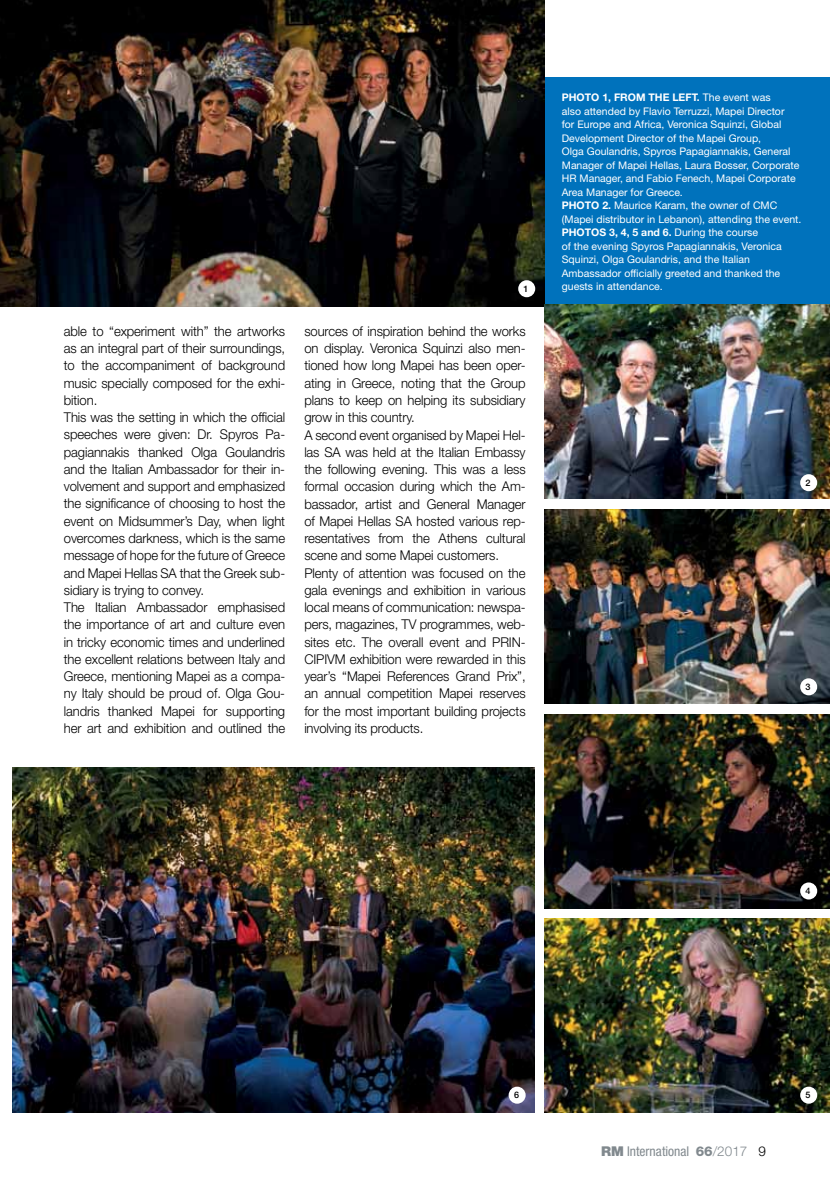
<style>
.page{position:relative;width:830px;height:1191px;background:#fff}
.page>*{position:absolute;margin:0;border:0;box-sizing:border-box;transform-origin:0 0}
.t1{font:300 13.5px/17.2px "Helvetica Neue LT Std";letter-spacing:-.01em;color:#000}
.t2{font:condensed 13.5px "Helvetica Neue LT Std";color:#81898e}
.t3{font:10.5px/13.5px "Helvetica Neue LT Std";color:#fff}
.t4{font:700 10.5px "Helvetica Neue LT Std";color:#fff}
.t5{font:500 9px "Helvetica Neue LT Std";color:#000}
.s1{font-weight:700}
.s2{font-weight:900;font-stretch:normal}
.s3{font-weight:800;font-stretch:normal}
.s4{font-weight:300;font-stretch:normal}
.s5{font-weight:300;font-stretch:normal;color:#000}
</style>
<div class="page">
<div style="left:0;top:77px;width:829px;height:230px;background:#0072bc"></div>
<img style="left:0;top:0;width:544px;height:307px">
<img style="left:13px;top:767px;width:521px;height:345px">
<img style="left:544px;top:509px;width:285px;height:195px">
<img style="left:544px;top:304px;width:285px;height:195px">
<img style="left:544px;top:714px;width:285px;height:194px">
<img style="left:544px;top:918px;width:285px;height:194px">
<div style="left:518px;top:280px;width:17px;height:17px;background:#fff;border-radius:50%"></div>
<div style="left:799px;top:474px;width:17px;height:17px;background:#fff;border-radius:50%"></div>
<div style="left:799px;top:678px;width:17px;height:17px;background:#fff;border-radius:50%"></div>
<div style="left:799px;top:882px;width:17px;height:17px;background:#fff;border-radius:50%"></div>
<div style="left:799px;top:1086px;width:17px;height:17px;background:#fff;border-radius:50%"></div>
<div style="left:508px;top:1086px;width:17px;height:17px;background:#fff;border-radius:50%"></div>
<p class="t3" style="left:561px;top:90px;width:239px;text-indent:40px"><span class="s1">1, FROM THE LEFT.</span> The event was<br>also attended by Flavio Terruzzi, Mapei Director for Europe and Africa, Veronica Squinzi, Global Development Director of the Mapei Group,<br>Olga Goulandris, Spyros Papagiannakis, General Manager of Mapei Hellas, Laura Bosser, Corporate HR Manager, and Fabio Fenech, Mapei Corporate Area Manager for Greece.</p>
<p class="t4" style="left:561px;top:199px;width:16px">PHOTO</p>
<p class="t4" style="left:561px;top:91px;width:16px">PHOTO</p>
<p class="t3" style="left:561px;top:199px;width:241px;text-indent:40px"><span class="s1">2.</span> Maurice Karam, the owner of CMC (Mapei distributor in Lebanon), attending the event.</p>
<p class="t4" style="left:561px;top:226px;width:16px">PHOTOS</p>
<p class="t3" style="left:561px;top:226px;width:221px;text-indent:47px"><span class="s1">3, 4, 5 AND 6.</span> During the course<br>of the evening Spyros Papagiannakis, Veronica Squinzi, Olga Goulandris, and the Italian Ambassador officially greeted and thanked the</p>
<p class="t5" style="left:523px;top:283px;width:7px">1</p>
<p class="t3" style="left:561px;top:280px;width:102px">guests in attendance.</p>
<p class="t1" style="left:64px;top:322px;width:223px">able to “experiment with” the artworks as an integral part of their surroundings, to the accompaniment of background music specially composed for the exhi&shy;bition.<br>This was the setting in which the official speeches were given: Dr. Spyros Pa&shy;pagiannakis thanked Olga Goulandris and the Italian Ambassador for their in&shy;volvement and support and emphasized the significance of choosing to host the event on Midsummer’s Day, when light overcomes darkness, which is the same message of hope for the future of Greece and Mapei Hellas SA that the Greek sub&shy;sidiary is trying to convey.<br>The Italian Ambassador emphasised the importance of art and culture even in tricky economic times and underlined the excellent relations between Italy and Greece, mentioning Mapei as a compa&shy;ny Italy should be proud of. Olga Gou&shy;landris thanked Mapei for supporting her art and exhibition and outlined the</p>
<p class="t1" style="left:304px;top:322px;width:223px">sources of inspiration behind the works on display. Veronica Squinzi also men&shy;tioned how long Mapei has been oper&shy;ating in Greece, noting that the Group plans to keep on helping its subsidiary grow in this country.<br>A second event organised by Mapei Hel&shy;las SA was held at the Italian Embassy the following evening. This was a less formal occasion during which the Am&shy;bassador, artist and General Manager of Mapei Hellas SA hosted various rep&shy;resentatives from the Athens cultural scene and some Mapei customers.<br>Plenty of attention was focused on the gala evenings and exhibition in various local means of communication: newspa&shy;pers, magazines, TV programmes, web&shy;sites etc. The overall event and Prin - cipivm</p>
<p class="t1" style="left:304px;top:650px;width:223px;text-align:justify;text-indent:45px">exhibition were rewarded in this year’s “Mapei References Grand Prix”, an annual competition Mapei reserves for the most important building projects involving its products.</p>
<p class="t5" style="left:805px;top:477px;width:7px">2</p>
<p class="t5" style="left:805px;top:681px;width:7px">3</p>
<p class="t5" style="left:805px;top:885px;width:7px">4</p>
<p class="t5" style="left:514px;top:1089px;width:7px">6</p>
<p class="t5" style="left:805px;top:1089px;width:7px">5</p>
<p class="t2" style="left:600px;top:1143px;width:166px"><span class="s2">RM</span> International <span class="s3">66</span><span class="s4">/2017</span> <span class="s5">9</span></p>
</div>
